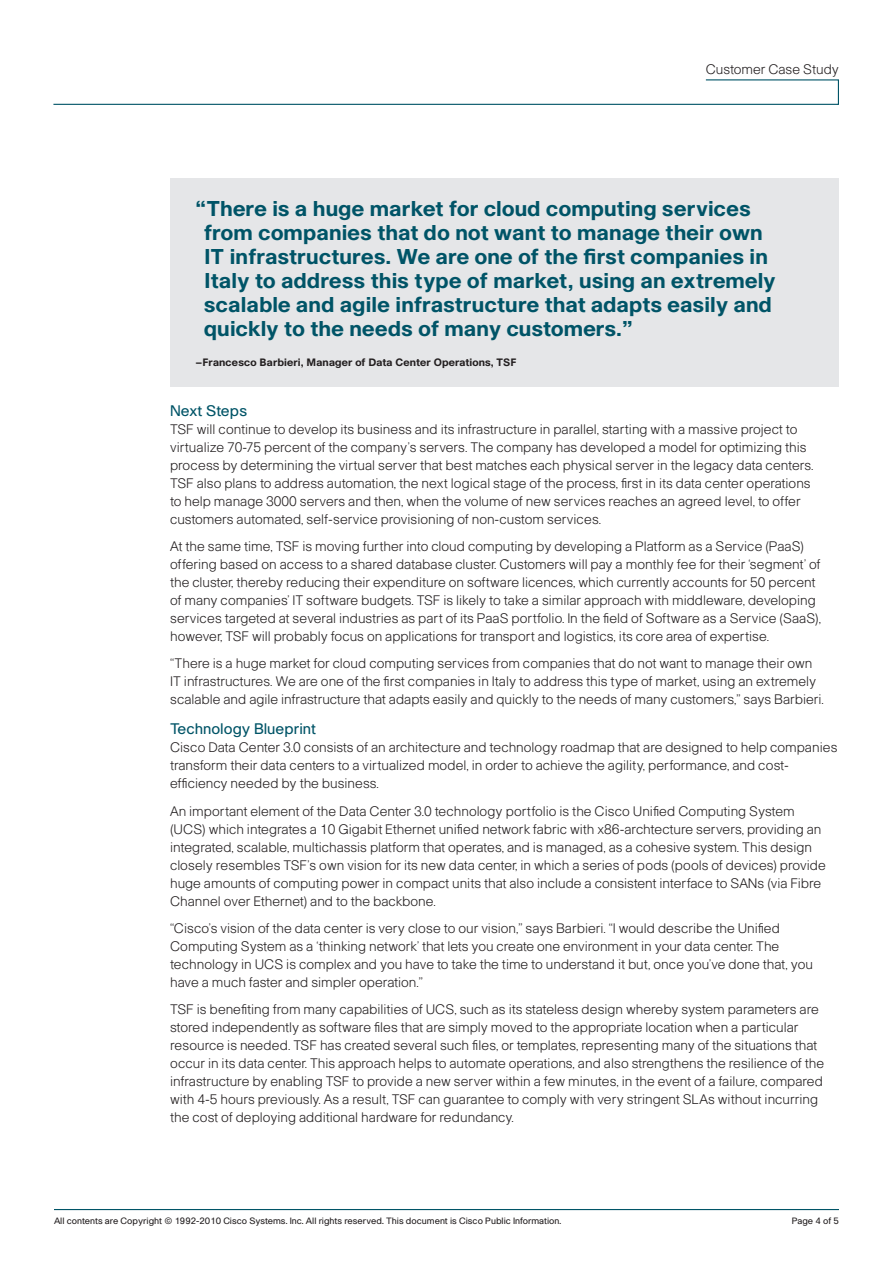
<style>
.page{position:relative;width:893px;height:1263px;background:#fff}
.page>*{position:absolute;margin:0;border:0;box-sizing:border-box;transform-origin:0 0}
.Pull_Quote{font:700 21px/24px "Cisco";letter-spacing:.01em;color:#005467}
.Body_Head{font:15px "Cisco";color:#005467}
.Body_Text{font:300 13.5px/18px "Cisco";color:#231f20}
.Page_Head{font:300 13.5px "Cisco";color:#231f20}
.Pull_Quote-2{font:700 10.5px "Cisco";letter-spacing:.01em;color:#231f20}
.Page_Footer{font:9px "Cisco";color:#231f20}
</style>
<div class="page">
<hr style="left:54px;top:1209px;width:785px;height:1px;background:#005467">
<svg style="left:53px;top:79px;width:786px;height:26px"></svg>
<div style="left:170px;top:179px;width:669px;height:208px;background:#e5e6e8"></div>
<p class="Page_Head" style="left:706px;top:61px;width:135px">Customer Case Study</p>
<p class="Pull_Quote" style="left:204px;top:196px;width:573px;text-indent:-9px">“There is a huge market for cloud computing services from companies that do not want to manage their own IT infrastructures. We are one of the first companies in I taly to address this type of market, using an extremely scalable and agile infrastructure that adapts easily and quickly to the needs of many customers.”</p>
<p class="Pull_Quote-2" style="left:196px;top:356px;width:323px">–Francesco Barbieri, M anager of Data Center Operations, TSF</p>
<p class="Body_Head" style="left:170px;top:402px;width:79px">Next Steps</p>
<p class="Body_Text" style="left:170px;top:420px;width:645px">TSF will continue to develop its business and its infrastructure in parallel, starting with a massive project to virtualize 70-75 percent of the company’s servers. The company has developed a model for optimizing this process by determining the virtual server that best matches each physical server in the legacy data centers.<br>TSF also plans to address automation, the next logical stage of the process, first in its data center operations to help manage 3000 servers and then, when the volume of new services reaches an agreed level, to offer customers automated, self-service provisioning of non-custom services.</p>
<p class="Body_Text" style="left:170px;top:537px;width:652px">At the same time, TSF is moving further into cloud computing by developing a Platform as a Service (PaaS) offering based on access to a shared database cluster. Customers will pay a monthly fee for their ‘segment’ of the cluster, thereby reducing their expenditure on software licences, which currently accounts for 50 percent of many companies’ IT software budgets. TSF is likely to take a similar approach with middleware, developing services targeted at several industries as part of its PaaS portfolio. In the field of Software as a Service (SaaS), however, TSF will probably focus on applications for transport and logistics, its core area of expertise.</p>
<p class="Body_Text" style="left:170px;top:654px;width:655px">“There is a huge market for cloud computing services from companies that do not want to manage their own<br>IT infrastructures. We are one of the first companies in Italy to address this type of market, using an extremely scalable and agile infrastructure that adapts easily and quickly to the needs of many customers,” says Barbieri.</p>
<p class="Body_Head" style="left:170px;top:720px;width:147px">Technology Blueprint</p>
<p class="Body_Text" style="left:170px;top:738px;width:669px">Cisco Data Center 3.0 consists of an architecture and technology roadmap that are designed to help companies transform their data centers to a virtualized model, in order to achieve the agility, performance, and cost&shy;efficiency needed by the business.</p>
<p class="Body_Text" style="left:170px;top:801px;width:657px">An important element of the Data Center 3.0 technology portfolio is the Cisco Unified Computing System (UCS) which integrates a 10 Gigabit Ethernet unified network fabric with x86-archtecture servers, providing an integrated, scalable, multichassis platform that operates, and is managed, as a cohesive system. This design closely resembles TSF’s own vision for its new data center, in which a series of pods (pools of devices) provide huge amounts of computing power in compact units that also include a consistent interface to SANs (via Fibre Channel over Ethernet) and to the backbone.</p>
<p class="Body_Text" style="left:170px;top:919px;width:644px">“Cisco’s vision of the data center is very close to our vision,” says Barbieri. “I would describe the Unified Computing System as a ‘thinking network’ that lets you create one environment in your data center. The technology in UCS is complex and you have to take the time to understand it but, once you’ve done that, you have a much faster and simpler operation.”</p>
<p class="Body_Text" style="left:170px;top:1000px;width:655px">TSF is benefiting from many capabilities of UCS, such as its stateless design whereby system parameters are stored independently as software files that are simply moved to the appropriate location when a particular resource is needed. TSF has created several such files, or templates, representing many of the situations that occur in its data center. This approach helps to automate operations, and also strengthens the resilience of the infrastructure by enabling TSF to provide a new server within a few minutes, in the event of a failure, compared with 4-5 hours previously. As a result, TSF can guarantee to comply with very stringent SLAs without incurring the cost of deploying additional hardware for redundancy.</p>
<p class="Page_Footer" style="left:54px;top:1215px;width:509px">All contents are Copyright © 1992-2010 Cisco Systems. Inc. All rights reserved. This document is Cisco Public Information.</p>
<p class="Page_Footer" style="left:792px;top:1215px;width:49px">Page 4 of 5</p>
</div>
